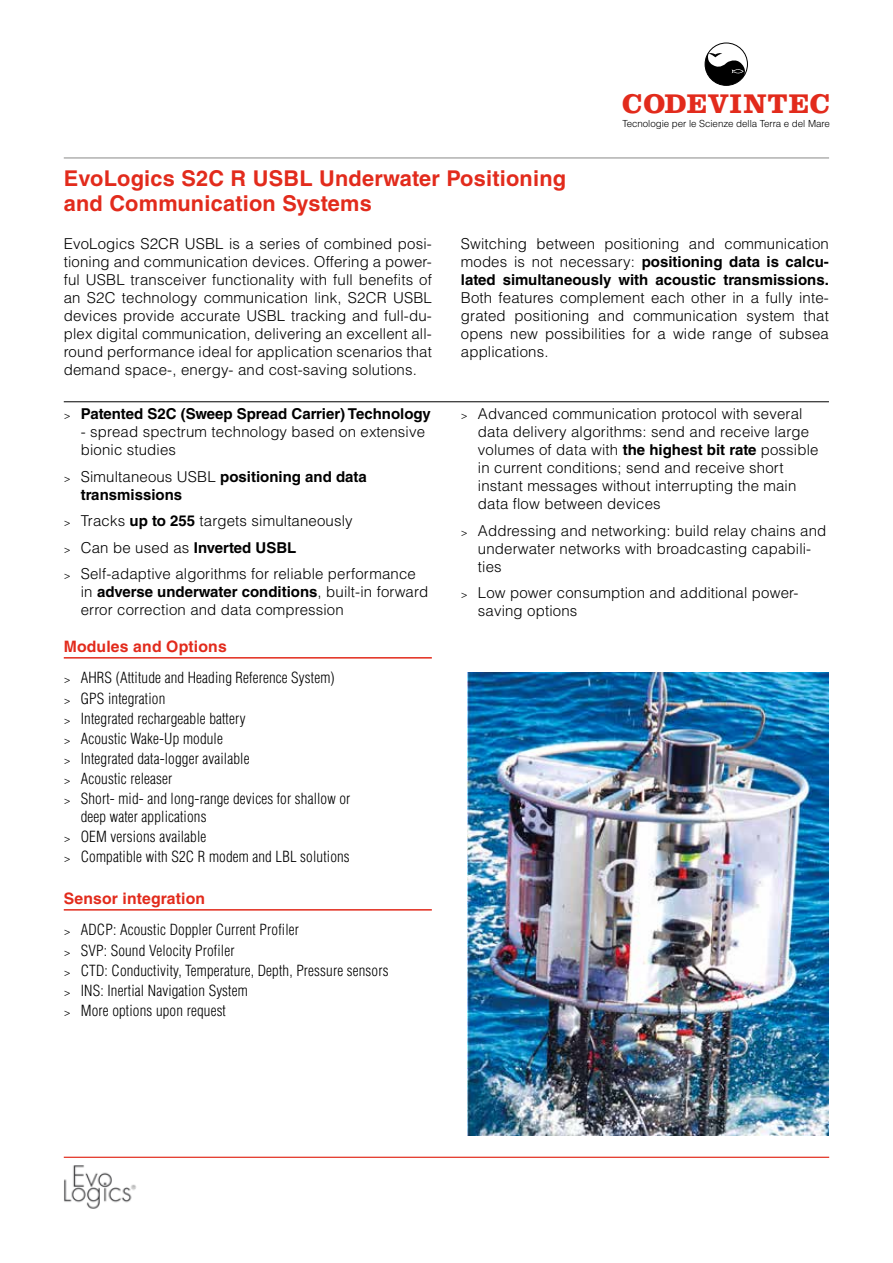
<style>
.page{position:relative;width:893px;height:1263px;background:#fff}
.page>*{position:absolute;margin:0;border:0;box-sizing:border-box;transform-origin:0 0}
.t1{font:700 28.05px "Clarendon LT Std";letter-spacing:.03em;color:#e22b1c}
.t2{font:700 21.75px/25.5px "Helvetica LT Std";letter-spacing:.01em;color:#e22b1c}
.t3{font:700 15.75px "Helvetica LT Std";letter-spacing:.01em;color:#e22b1c}
.t4{font:300 15px/18px "Helvetica LT Std";letter-spacing:.01em;color:#000}
.t5{font:300 condensed 15px/20.1px "Helvetica LT Std";letter-spacing:.01em;color:#000}
.t6{font:700 15px/18px "Helvetica LT Std";color:#000;text-align:justify}
.t7{font:300 9.75px "Helvetica LT Std";letter-spacing:-.005em;color:#000}
.s1{font-weight:300}
.s2{font-weight:300;font-size:10.5px}
.s3{font-size:10.5px}
.s4{font-weight:700}
.s5{font-stretch:normal;font-size:10.5px}
</style>
<div class="page">
<hr style="left:64px;top:401px;width:765px;height:1px;background:#000">
<hr style="left:64px;top:657px;width:368px;height:1px;background:#e22b1c">
<hr style="left:64px;top:909px;width:368px;height:1px;background:#e22b1c">
<img style="left:467px;top:673px;width:362px;height:462px">
<hr style="left:64px;top:157px;width:765px;height:2px;background:#9d9d9c">
<hr style="left:64px;top:1157px;width:765px;height:1px;background:#e22b1c">
<svg style="left:705px;top:43px;width:42px;height:42px"></svg>
<div style="left:705px;top:43px;width:43px;height:43px;border:1px solid #000;border-radius:50%"></div>
<img style="left:64px;top:1165px;width:72px;height:44px">
<h1 class="t1" style="left:622px;top:87px;width:209px">CODEVINTEC</h1>
<p class="t7" style="left:622px;top:117px;width:209px">Tecnologie per le Scienze della Terra e del Mare</p>
<h2 class="t2" style="left:64px;top:165px;width:504px">EvoLogics S2C R USBL Underwater Positioning and Communication Systems</h2>
<p class="t4" style="left:64px;top:234px;width:370px;text-align:justify">EvoLogics S2CR USBL is a series of combined posi&shy;tioning and communication devices. Offering a power&shy;ful USBL transceiver functionality with full benefits of an S2C technology communication link, S2CR USBL devices provide accurate USBL tracking and full-du&shy;plex digital communication, delivering an excellent all&shy;round performance ideal for application scenarios that demand space-, energy- and cost-saving solutions.</p>
<p class="t6" style="left:461px;top:234px;width:370px"><span class="s1">Switching between positioning and communication modes is not necessary:</span> positioning data is calcu&shy;lated simultaneously with acoustic transmissions.</p>
<p class="t4" style="left:461px;top:288px;width:370px;text-align:justify">Both features complement each other in a fully inte&shy;grated positioning and communication system that opens new possibilities for a wide range of subsea applications.</p>
<p class="t6" style="left:64px;top:404px;width:368px"><span class="s2">&gt;</span> Patented S2C (Sweep Spread Carrier) Technology</p>
<p class="t4" style="left:81px;top:422px;width:346px">- spread spectrum technology based on extensive bionic studies</p>
<p class="t6" style="left:81px;top:467px;width:288px;text-indent:-17px"><span class="s2">&gt;</span> <span class="s1">Simultaneous USBL</span> positioning and data transmissions</p>
<p class="t4" style="left:64px;top:507px;width:354px;line-height:26.5px"><span class="s3">&gt;</span> Tracks <span class="s4">up to 255</span> targets simultaneously<br><span class="s3">&gt;</span> Can be used as <span class="s4">Inverted USBL<br></span><span class="s3">&gt;</span> Self-adaptive algorithms for reliable performance</p>
<p class="t4" style="left:81px;top:583px;width:349px">in <span class="s4">adverse underwater conditions</span>, built-in forward error correction and data compression</p>
<p class="t3" style="left:64px;top:636px;width:164px">Modules and Options</p>
<p class="t5" style="left:64px;top:668px;width:288px"><span class="s5">&gt;</span> AHRS (Attitude and Heading Reference System)<br><span class="s5">&gt;</span> GPS integration<br><span class="s5">&gt;</span> Integrated rechargeable battery<br><span class="s5">&gt;</span> Acoustic Wake-Up module<br><span class="s5">&gt;</span> Integrated data-logger available<br><span class="s5">&gt;</span> Acoustic releaser<br><span class="s5">&gt;</span> Short- mid- and long-range devices for shallow or</p>
<p class="t5" style="left:64px;top:807px;width:288px;text-indent:17px">deep water applications<br><span class="s5">&gt;</span> OEM versions available<br><span class="s5">&gt;</span> Compatible with S2C R modem and LBL solutions</p>
<p class="t3" style="left:64px;top:888px;width:143px">Sensor integration</p>
<p class="t5" style="left:64px;top:920px;width:326px"><span class="s5">&gt;</span> ADCP: Acoustic Doppler Current Profiler<br><span class="s5">&gt;</span> SVP: Sound Velocity Profiler<br><span class="s5">&gt;</span> CTD: Conductivity, Temperature, Depth, Pressure sensors <span class="s5">&gt;</span> INS: Inertial Navigation System<br><span class="s5">&gt;</span> More options upon request</p>
<p class="t4" style="left:478px;top:404px;width:342px;text-indent:-17px"><span class="s3">&gt;</span> Advanced communication protocol with several data delivery algorithms: send and receive large volumes of data with <span class="s4">the highest bit rate</span> possible in current conditions; send and receive short instant messages without interrupting the main data flow between devices</p>
<p class="t4" style="left:478px;top:521px;width:350px;text-indent:-17px"><span class="s3">&gt;</span> Addressing and networking: build relay chains and underwater networks with broadcasting capabili&shy;ties</p>
<p class="t4" style="left:478px;top:583px;width:322px;text-indent:-17px"><span class="s3">&gt;</span> Low power consumption and additional power&shy;saving options</p>
</div>
